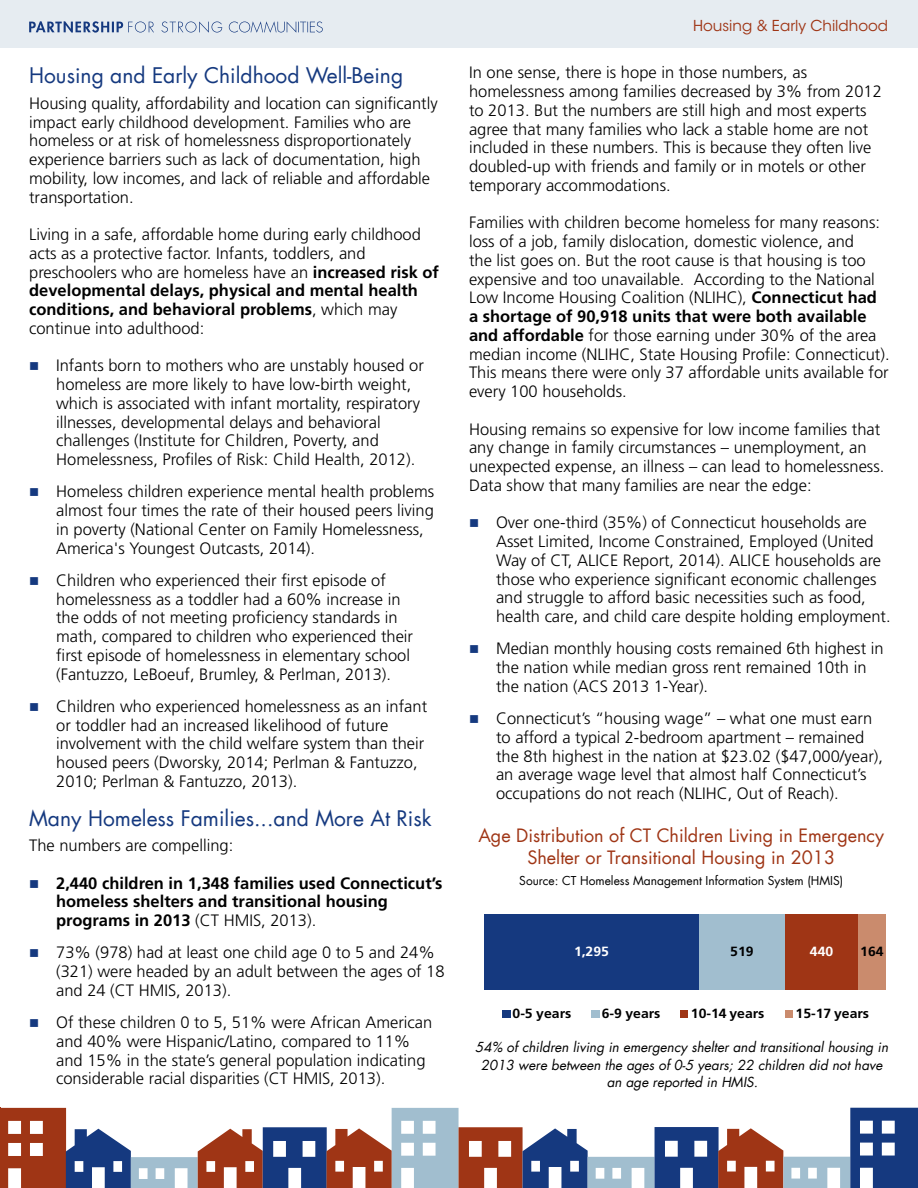
<style>
.page{position:relative;width:918px;height:1188px;background:#fff}
.page>*{position:absolute;margin:0;border:0;box-sizing:border-box;transform-origin:0 0}
.t1{font:21px "Futura LT";color:#15397f}
.t2{font:18px/21.6px "Futura LT";color:#9f3515;text-align:center}
.t3{font:300 16.5px/18.8px "Frutiger LT Std";color:#000}
.t4{font:700 16.5px/18.8px "Frutiger LT Std";color:#000}
.t5{font:15px "ITC Avant Garde Std";color:#9f3515}
.t6{font:italic 13.5px/17.4px "Futura LT";color:#000;text-align:center}
.t7{font:700 13.35px "Frutiger LT Std";letter-spacing:.005em;color:#000;scale:1.05 1}
.t8{font:700 13.35px "Frutiger LT Std";letter-spacing:.005em;color:#fff;scale:1.05 1}
.t9{font:12px "Futura LT";color:#000}
.s1{font-weight:700}
.s2{font-weight:300}
</style>
<div class="page">
<svg style="left:0;top:1108px;width:918px;height:80px"></svg>
<div style="left:0;top:0;width:918px;height:47px;background:#e6ecf1"></div>
<svg style="left:229px;top:21px;width:94px;height:12px"></svg>
<svg style="left:29px;top:21px;width:193px;height:12px"></svg>
<div style="left:484px;top:914px;width:215px;height:76px;background:#15397f"></div>
<div style="left:699px;top:914px;width:86px;height:76px;background:#a1becf"></div>
<div style="left:785px;top:914px;width:74px;height:76px;background:#9f3515"></div>
<div style="left:859px;top:914px;width:27px;height:76px;background:#ca8b6d"></div>
<div style="left:502px;top:1010px;width:8px;height:8px;background:#15397f"></div>
<div style="left:591px;top:1010px;width:9px;height:8px;background:#a1becf"></div>
<div style="left:680px;top:1010px;width:8px;height:8px;background:#9f3515"></div>
<div style="left:785px;top:1010px;width:8px;height:8px;background:#ca8b6d"></div>
<p class="t1" style="left:29px;top:62px;width:376px">Housing and Early Childhood Well-Being</p>
<p class="t3" style="left:29px;top:94px;width:410px">Housing quality, affordability and location can significantly impact early childhood development. Families who are homeless or at risk of homelessness disproportionately experience barriers such as lack of documentation, high mobility, low incomes, and lack of reliable and affordable transportation.</p>
<p class="t3" style="left:29px;top:225px;width:411px">Living in a safe, affordable home during early childhood acts as a protective factor. Infants, toddlers, and preschoolers who are homeless have an <span class="s1">increased risk of developmental delays, physical and mental health conditions, and behavioral problems</span>, which may continue into adulthood:</p>
<p class="t3" style="left:56px;top:356px;width:369px">Infants born to mothers who are unstably housed or homeless are more likely to have low-birth weight, which is associated with infant mortality, respiratory illnesses, developmental delays and behavioral challenges (Institute for Children, Poverty, and Homelessness, Profiles of Risk: Child Health, 2012).</p>
<p class="t3" style="left:56px;top:482px;width:380px">Homeless children experience mental health problems almost four times the rate of their housed peers living in poverty (National Center on Family Homelessness, America's Youngest Outcasts, 2014).</p>
<p class="t3" style="left:56px;top:571px;width:358px">Children who experienced their first episode of homelessness as a toddler had a 60% increase in the odds of not meeting proficiency standards in math, compared to children who experienced their first episode of homelessness in elementary school (Fantuzzo, LeBoeuf, Brumley, &amp; Perlman, 2013).</p>
<p class="t3" style="left:56px;top:697px;width:373px">Children who experienced homelessness as an infant or toddler had an increased likelihood of future involvement with the child welfare system than their housed peers (Dworsky, 2014; Perlman &amp; Fantuzzo, 2010; Perlman &amp; Fantuzzo, 2013).</p>
<p class="t1" style="left:29px;top:804px;width:404px">Many Homeless Families...and More At Risk</p>
<p class="t3" style="left:29px;top:836px;width:206px">The numbers are compelling:</p>
<p class="t4" style="left:56px;top:873px;width:388px">2,440 children in 1,348 families used Connecticut’s homeless shelters and transitional housing programs in 2013 <span class="s2">(CT HMIS, 2013).</span></p>
<p class="t3" style="left:56px;top:943px;width:390px">73% (978) had at least one child age 0 to 5 and 24% (321) were headed by an adult between the ages of 18 and 24 (CT HMIS, 2013).</p>
<p class="t3" style="left:56px;top:1013px;width:378px">Of these children 0 to 5, 51% were African American and 40% were Hispanic/Latino, compared to 11% and 15% in the state’s general population indicating considerable racial disparities (CT HMIS, 2013).</p>
<p class="t5" style="left:693px;top:16px;width:196px">Housing &amp; Early Childhood</p>
<p class="t3" style="left:469px;top:64px;width:414px">In one sense, there is hope in those numbers, as homelessness among families decreased by 3% from 2012 to 2013. But the numbers are still high and most experts agree that many families who lack a stable home are not included in these numbers. This is because they often live doubled-up with friends and family or in motels or other temporary accommodations.</p>
<p class="t3" style="left:469px;top:213px;width:422px">Families with children become homeless for many reasons: loss of a job, family dislocation, domestic violence, and<br>the list goes on. But the root cause is that housing is too expensive and too unavailable. According to the National Low Income Housing Coalition (NLIHC), <span class="s1">Connecticut had a shortage of 90,918 units that were both available and affordable</span> for those earning under 30% of the area median income (NLIHC, State Housing Profile: Connecticut).<br>This means there were only 37 affordable units available for every 100 households.</p>
<p class="t3" style="left:469px;top:420px;width:417px">Housing remains so expensive for low income families that any change in family circumstances – unemployment, an unexpected expense, an illness – can lead to homelessness.<br>Data show that many families are near the edge:</p>
<p class="t3" style="left:496px;top:514px;width:396px">Over one-third (35%) of Connecticut households are Asset Limited, Income Constrained, Employed (United Way of CT, ALICE Report, 2014). ALICE households are those who experience significant economic challenges and struggle to afford basic necessities such as food, health care, and child care despite holding employment.</p>
<p class="t3" style="left:496px;top:640px;width:389px">Median monthly housing costs remained 6th highest in the nation while median gross rent remained 10th in the nation (ACS 2013 1-Year).</p>
<p class="t3" style="left:496px;top:709px;width:388px">Connecticut’s “housing wage” – what one must earn to afford a typical 2-bedroom apartment – remained the 8th highest in the nation at $23.02 ($47,000/year), an average wage level that almost half Connecticut’s occupations do not reach (NLIHC, Out of Reach).</p>
<p class="t2" style="left:478px;top:825px;width:407px">Age Distribution of CT Children Living in Emergency<br>Shelter or Transitional Housing in 2013</p>
<p class="t9" style="left:519px;top:873px;width:325px">Source: CT Homeless Management Information System (HMIS)</p>
<p class="t8" style="left:574px;top:944px;width:35px">1,295</p>
<p class="t7" style="left:730px;top:944px;width:24px">519</p>
<p class="t8" style="left:810px;top:944px;width:24px">440</p>
<p class="t7" style="left:860px;top:944px;width:24px">164</p>
<p class="t7" style="left:513px;top:1005px;width:57px">0-5 years</p>
<p class="t7" style="left:602px;top:1005px;width:57px">6-9 years</p>
<p class="t7" style="left:691px;top:1005px;width:72px">10-14 years</p>
<p class="t7" style="left:796px;top:1005px;width:72px">15-17 years</p>
<p class="t6" style="left:475px;top:1039px;width:415px">54% of children living in emergency shelter and transitional housing in<br>2013 were between the ages of 0-5 years; 22 children did not have an age reported in HMIS.</p>
</div>
